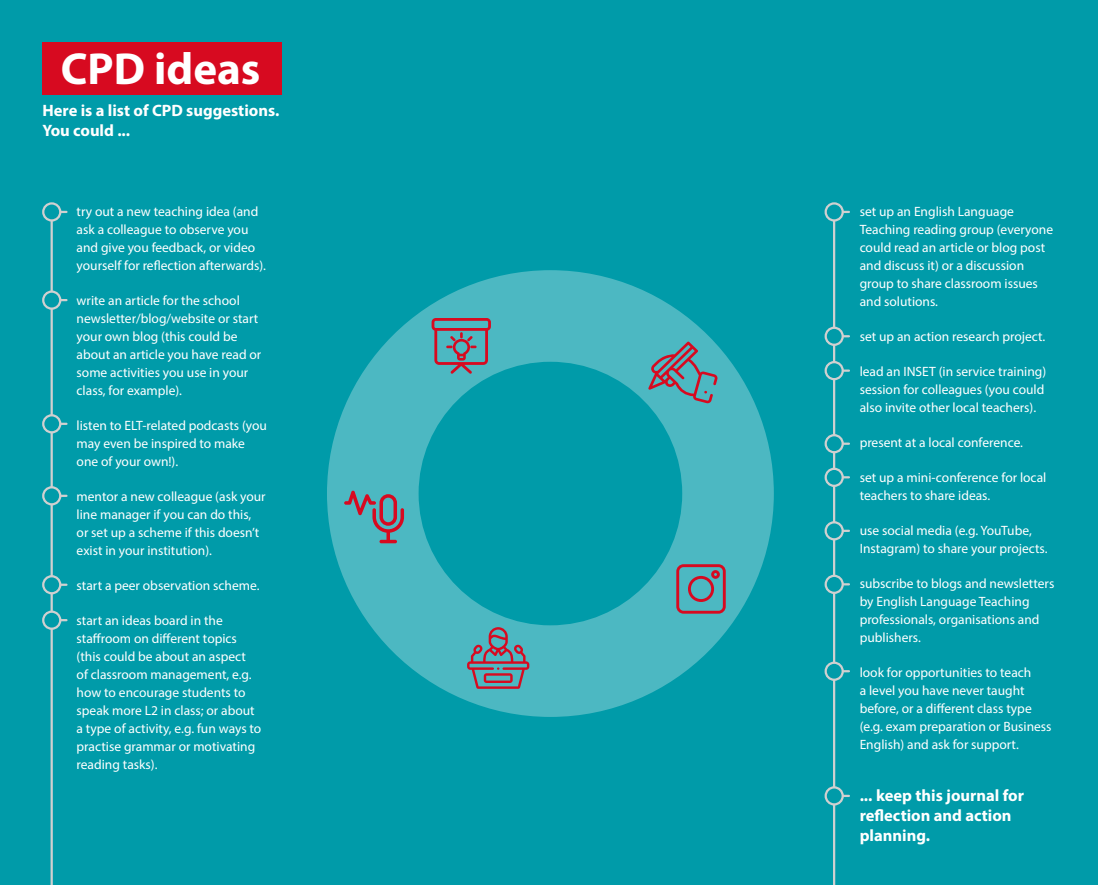
<style>
.page{position:relative;width:1098px;height:885px;background:#fff}
.page>*{position:absolute;margin:0;border:0;box-sizing:border-box;transform-origin:0 0}
.t1{font:700 45px "Myriad Pro";color:#fff}
.t2{font:700 16.5px/19.8px "Myriad Pro";color:#fff}
.t3{font:13.5px/18px "Myriad Pro";color:#fff}
</style>
<div class="page">
<div style="left:0;top:0;width:1097px;height:884px;background:#009ba9"></div>
<svg style="left:327px;top:270px;width:446px;height:446px"></svg>
<hr style="left:51px;top:206px;width:2px;height:678px;background:#d0d0d0">
<svg style="left:43px;top:203px;width:17px;height:17px"></svg>
<div style="left:42px;top:202px;width:19px;height:19px;border:2px solid #d0d0d0;border-radius:50%"></div>
<svg style="left:43px;top:291px;width:17px;height:17px"></svg>
<div style="left:42px;top:290px;width:19px;height:20px;border:2px solid #d0d0d0;border-radius:50%"></div>
<hr style="left:48px;top:422px;width:18px;height:3px;background:#d0d0d0">
<div style="left:43px;top:415px;width:17px;height:17px;background:#009ba9;border-radius:50%"></div>
<div style="left:42px;top:414px;width:19px;height:19px;border:2px solid #d0d0d0;border-radius:50%"></div>
<hr style="left:48px;top:494px;width:18px;height:3px;background:#d0d0d0">
<div style="left:43px;top:487px;width:17px;height:17px;background:#009ba9;border-radius:50%"></div>
<div style="left:42px;top:486px;width:19px;height:19px;border:2px solid #d0d0d0;border-radius:50%"></div>
<div style="left:43px;top:576px;width:17px;height:17px;background:#009ba9;border-radius:50%"></div>
<div style="left:42px;top:575px;width:19px;height:19px;border:2px solid #d0d0d0;border-radius:50%"></div>
<svg style="left:43px;top:611px;width:17px;height:17px"></svg>
<div style="left:42px;top:610px;width:19px;height:19px;border:2px solid #d0d0d0;border-radius:50%"></div>
<svg style="left:467px;top:627px;width:62px;height:61px;background:#738694"></svg>
<svg style="left:344px;top:490px;width:60px;height:53px;background:#6d8d9a"></svg>
<svg style="left:431px;top:318px;width:59px;height:55px;background:#758491"></svg>
<div style="left:43px;top:43px;width:239px;height:52px;background:#d70a20"></div>
<hr style="left:832px;top:206px;width:3px;height:678px;background:#d0d0d0">
<svg style="left:825px;top:203px;width:17px;height:17px"></svg>
<div style="left:824px;top:202px;width:19px;height:19px;border:2px solid #d0d0d0;border-radius:50%"></div>
<svg style="left:825px;top:328px;width:17px;height:17px"></svg>
<div style="left:824px;top:326px;width:19px;height:20px;border:2px solid #d0d0d0;border-radius:50%"></div>
<hr style="left:830px;top:369px;width:18px;height:3px;background:#d0d0d0">
<svg style="left:825px;top:362px;width:17px;height:17px"></svg>
<div style="left:824px;top:361px;width:19px;height:19px;border:2px solid #d0d0d0;border-radius:50%"></div>
<hr style="left:830px;top:442px;width:18px;height:3px;background:#d0d0d0">
<svg style="left:825px;top:435px;width:17px;height:17px"></svg>
<div style="left:824px;top:434px;width:19px;height:19px;border:2px solid #d0d0d0;border-radius:50%"></div>
<svg style="left:825px;top:469px;width:17px;height:17px"></svg>
<div style="left:824px;top:467px;width:19px;height:20px;border:2px solid #d0d0d0;border-radius:50%"></div>
<hr style="left:830px;top:529px;width:18px;height:3px;background:#d0d0d0">
<svg style="left:825px;top:522px;width:17px;height:17px"></svg>
<div style="left:824px;top:521px;width:19px;height:19px;border:2px solid #d0d0d0;border-radius:50%"></div>
<hr style="left:830px;top:794px;width:18px;height:3px;background:#d0d0d0">
<svg style="left:825px;top:787px;width:17px;height:17px"></svg>
<div style="left:824px;top:786px;width:19px;height:19px;border:2px solid #d0d0d0;border-radius:50%"></div>
<svg style="left:825px;top:662px;width:17px;height:17px"></svg>
<div style="left:824px;top:661px;width:19px;height:19px;border:2px solid #d0d0d0;border-radius:50%"></div>
<svg style="left:825px;top:575px;width:17px;height:17px"></svg>
<div style="left:824px;top:574px;width:19px;height:20px;border:2px solid #d0d0d0;border-radius:50%"></div>
<svg style="left:676px;top:564px;width:49px;height:49px;background:#758391"></svg>
<svg style="left:648px;top:341px;width:69px;height:62px;background:#6a919e"></svg>
<h1 class="t1" style="left:61px;top:39px;width:201px">CPD ideas</h1>
<p class="t2" style="left:43px;top:100px;width:238px">Here is a list of CPD suggestions.<br>You could ...</p>
<p class="t3" style="left:77px;top:202px;width:191px">try out a new teaching idea (and ask a colleague to observe you and give you feedback, or video yourself for reflection afterwards).</p>
<p class="t3" style="left:77px;top:291px;width:186px">write an article for the school newsletter/blog/website or start your own blog (this could be about an article you have read or some activities you use in your class, for example).</p>
<p class="t3" style="left:77px;top:416px;width:192px">listen to ELT-related podcasts (you may even be inspired to make one of your own!).</p>
<p class="t3" style="left:77px;top:487px;width:190px">mentor a new colleague (ask your line manager if you can do this, or set up a scheme if this doesn’t exist in your institution).</p>
<p class="t3" style="left:77px;top:576px;width:184px">start a peer observation scheme.</p>
<p class="t3" style="left:77px;top:611px;width:186px">start an ideas board in the staffroom on different topics (this could be about an aspect<br>of classroom management, e.g. how to encourage students to speak more L2 in class; or about a type of activity, e.g. fun ways to practise grammar or motivating reading tasks).</p>
<p class="t3" style="left:859px;top:202px;width:195px">set up an English Language<br>Teaching reading group (everyone could read an article or blog post and discuss it) or a discussion group to share classroom issues and solutions.</p>
<p class="t3" style="left:859px;top:327px;width:187px">set up an action research project.</p>
<p class="t3" style="left:859px;top:362px;width:188px">lead an INSET (in service training) session for colleagues (you could also invite other local teachers).</p>
<p class="t3" style="left:859px;top:433px;width:165px">present at a local conference.</p>
<p class="t3" style="left:859px;top:468px;width:188px">set up a mini-conference for local teachers to share ideas.</p>
<p class="t3" style="left:859px;top:521px;width:189px">use social media (e.g. YouTube,<br>Instagram) to share your projects.</p>
<p class="t3" style="left:859px;top:574px;width:196px">subscribe to blogs and newsletters by English Language Teaching professionals, organisations and publishers.</p>
<p class="t3" style="left:859px;top:663px;width:193px">look for opportunities to teach<br>a level you have never taught before, or a different class type (e.g. exam preparation or Business<br>English) and ask for support.</p>
<p class="t2" style="left:859px;top:784px;width:166px">... keep this journal for reflection and action planning.</p>
</div>
